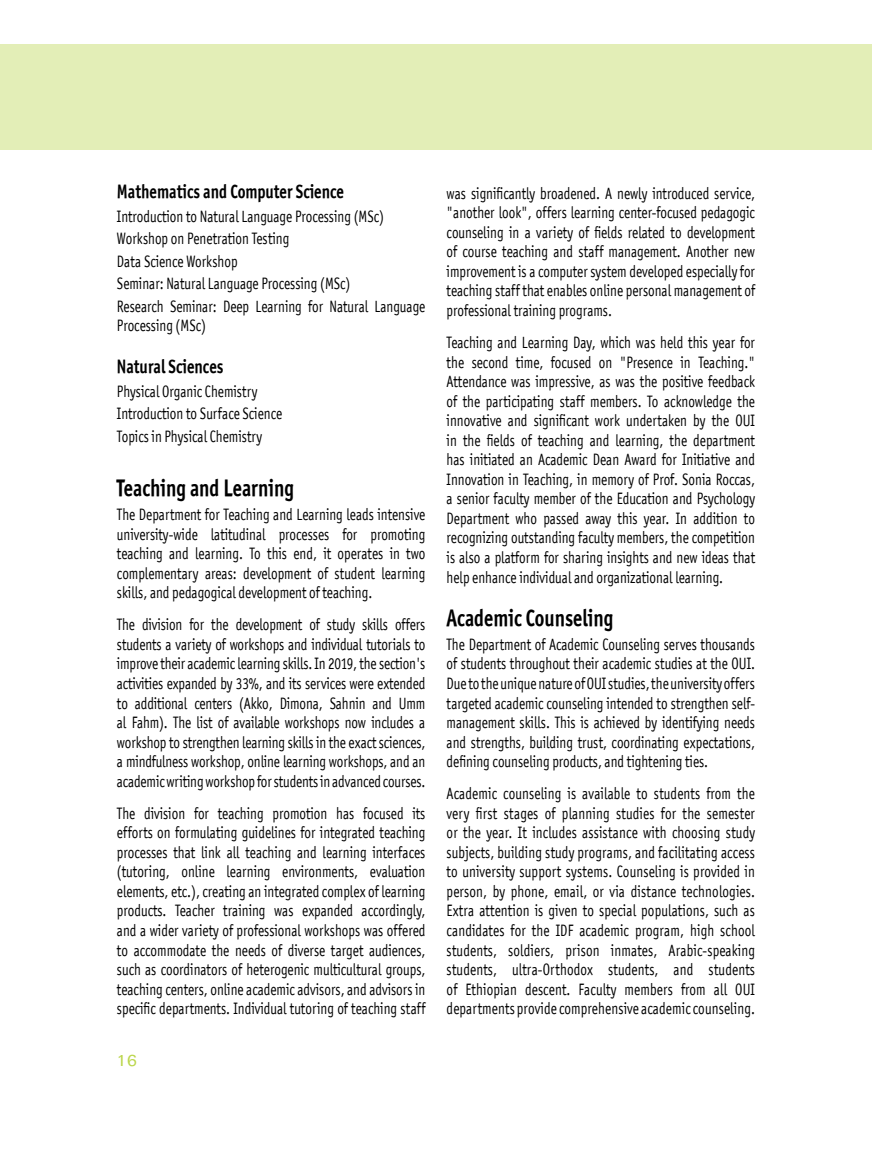
<style>
.page{position:relative;width:872px;height:1149px;background:#fff}
.page>*{position:absolute;margin:0;border:0;box-sizing:border-box;transform-origin:0 0}
.t1{font:24px "Officina Sans OSITCTT Bold";color:#000;scale:.8 1}
.t2{font:19.5px "Officina Sans OSITCTT Bold";color:#000;scale:.8 1}
.t3{font:19.5px "MF Narkis Tam";color:#bbd64c}
.t4{font:16.5px/19.5px "Officina San ITC";color:#000;text-align:justify;scale:.8 1}
</style>
<div class="page">
<div style="left:0;top:44px;width:872px;height:106px;background:#e3eeb7"></div>
<p class="t2" style="left:117px;top:179px;width:285px">Mathematics and Computer Science</p>
<p class="t4" style="left:117px;top:205px;width:387px;line-height:22.5px;text-align:left">Introduction to Natural Language Processing (MSc)<br>Workshop on Penetration Testing<br>Data Science Workshop<br>Seminar: Natural Language Processing (MSc)<br>Research Seminar: Deep Learning for Natural Language</p>
<p class="t4" style="left:117px;top:316px;width:113px">Processing (MSc)</p>
<p class="t2" style="left:117px;top:354px;width:135px">Natural Sciences</p>
<p class="t4" style="left:117px;top:380px;width:208px;line-height:22.5px;text-align:left">Physical Organic Chemistry<br>Introduction to Surface Science<br>Topics in Physical Chemistry</p>
<h1 class="t1" style="left:117px;top:473px;width:223px">Teaching and Learning</h1>
<p class="t4" style="left:117px;top:504px;width:387px">The Department for Teaching and Learning leads intensive university-wide latitudinal processes for promoting teaching and learning. To this end, it operates in two complementary areas: development of student learning skills, and pedagogical development of teaching.</p>
<p class="t4" style="left:117px;top:615px;width:387px">The division for the development of study skills offers students a variety of workshops and individual tutorials to improve their academic learning skills. In 2019, the section's activities expanded by 33%, and its services were extended to additional centers (Akko, Dimona, Sahnin and Umm al Fahm). The list of available workshops now includes a workshop to strengthen learning skills in the exact sciences, a mindfulness workshop, online learning workshops, and an academic writing workshop for students in advanced courses.</p>
<p class="t4" style="left:117px;top:803px;width:387px">The division for teaching promotion has focused its efforts on formulating guidelines for integrated teaching processes that link all teaching and learning interfaces (tutoring, online learning environments, evaluation elements, etc.), creating an integrated complex of learning products. Teacher training was expanded accordingly, and a wider variety of professional workshops was offered to accommodate the needs of diverse target audiences, such as coordinators of heterogenic multicultural groups, teaching centers, online academic advisors, and advisors in specific departments. Individual tutoring of teaching staff</p>
<p class="t3" style="left:116px;top:1048px;width:22px">16</p>
<p class="t4" style="left:446px;top:183px;width:387px">was significantly broadened. A newly introduced service, "another look", offers learning center-focused pedagogic counseling in a variety of fields related to development of course teaching and staff management. Another new improvement is a computer system developed especially for teaching staff that enables online personal management of professional training programs.</p>
<p class="t4" style="left:446px;top:333px;width:387px">Teaching and Learning Day, which was held this year for the second time, focused on "Presence in Teaching." Attendance was impressive, as was the positive feedback of the participating staff members. To acknowledge the innovative and significant work undertaken by the OUI in the fields of teaching and learning, the department has initiated an Academic Dean Award for Initiative and Innovation in Teaching, in memory of Prof. Sonia Roccas, a senior faculty member of the Education and Psychology Department who passed away this year. In addition to recognizing outstanding faculty members, the competition is also a platform for sharing insights and new ideas that help enhance individual and organizational learning.</p>
<h1 class="t1" style="left:446px;top:603px;width:210px">Academic Counseling</h1>
<p class="t4" style="left:446px;top:634px;width:387px">The Department of Academic Counseling serves thousands of students throughout their academic studies at the OUI.<br>Due to the unique nature of OUI studies, the university offers targeted academic counseling intended to strengthen self&shy;management skills. This is achieved by identifying needs and strengths, building trust, coordinating expectations, defining counseling products, and tightening ties.</p>
<p class="t4" style="left:446px;top:783px;width:387px">Academic counseling is available to students from the very first stages of planning studies for the semester or the year. It includes assistance with choosing study subjects, building study programs, and facilitating access to university support systems. Counseling is provided in person, by phone, email, or via distance technologies.<br>Extra attention is given to special populations, such as candidates for the IDF academic program, high school students, soldiers, prison inmates, Arabic-speaking students, ultra-Orthodox students, and students of Ethiopian descent. Faculty members from all OUI departments provide comprehensive academic counseling.</p>
</div>
